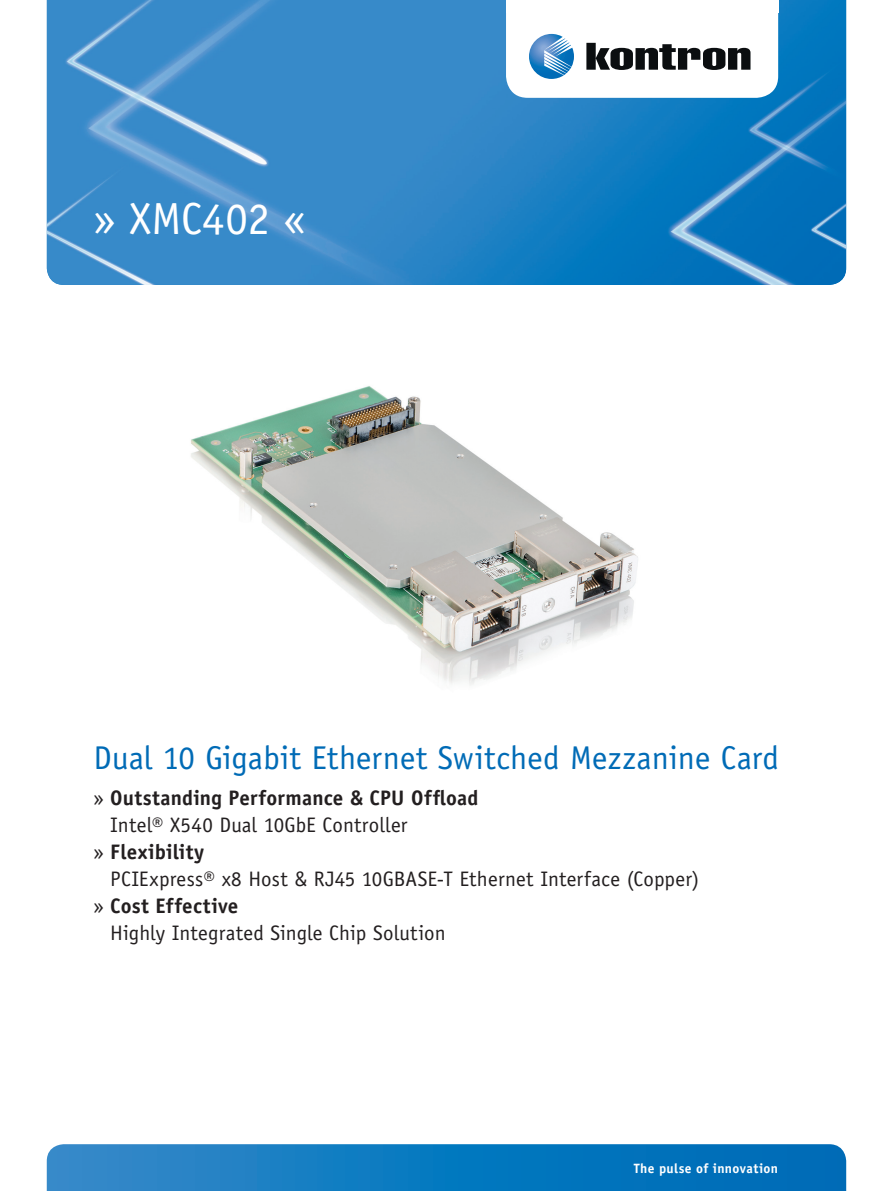
<style>
.page{position:relative;width:893px;height:1191px;background:#fff}
.page>*{position:absolute;margin:0;border:0;box-sizing:border-box;transform-origin:0 0}
.t1{font:45px "Officina Sans";letter-spacing:.005em;color:#fff}
.t2{font:33px "Officina Sans";letter-spacing:.005em;color:#006bb6}
.t3{font:21px "Officina Sans";letter-spacing:.01em;color:#231f20}
.t4{font:700 21px "Officina Sans";letter-spacing:.01em;color:#231f20}
.t5{font:700 13.5px "Officina Sans";letter-spacing:.025em;color:#fff}
.s1{font-weight:400}
</style>
<div class="page">
<img style="left:47px;top:0;width:799px;height:285px">
<svg style="left:47px;top:1144px;width:799px;height:47px;background:#117ac0"></svg>
<svg style="left:506px;top:13px;width:272px;height:85px"></svg>
<div style="left:506px;top:0;width:272px;height:13px;background:#fff"></div>
<img style="left:191px;top:386px;width:447px;height:299px">
<h1 class="t1" style="left:94px;top:201px;width:214px">» XMC402 «</h1>
<h2 class="t2" style="left:94px;top:745px;width:687px">Dual 10 Gigabit Ethernet Switched Mezzanine Card</h2>
<p class="t4" style="left:94px;top:789px;width:386px"><span class="s1">»</span> Outstanding Performance &amp; CPU Offload</p>
<p class="t3" style="left:110px;top:816px;width:299px">Intel® X540 Dual 10GbE Controller</p>
<p class="t4" style="left:94px;top:843px;width:112px"><span class="s1">»</span> Flexibility</p>
<p class="t3" style="left:110px;top:870px;width:590px">PCIExpress® x8 Host &amp; RJ45 10GBASE-T Ethernet Interface (Copper)</p>
<p class="t4" style="left:94px;top:897px;width:146px"><span class="s1">»</span> Cost Effective</p>
<p class="t3" style="left:110px;top:924px;width:337px">Highly Integrated Single Chip Solution</p>
<p class="t5" style="left:634px;top:1163px;width:146px">The pulse of innovation</p>
</div>
